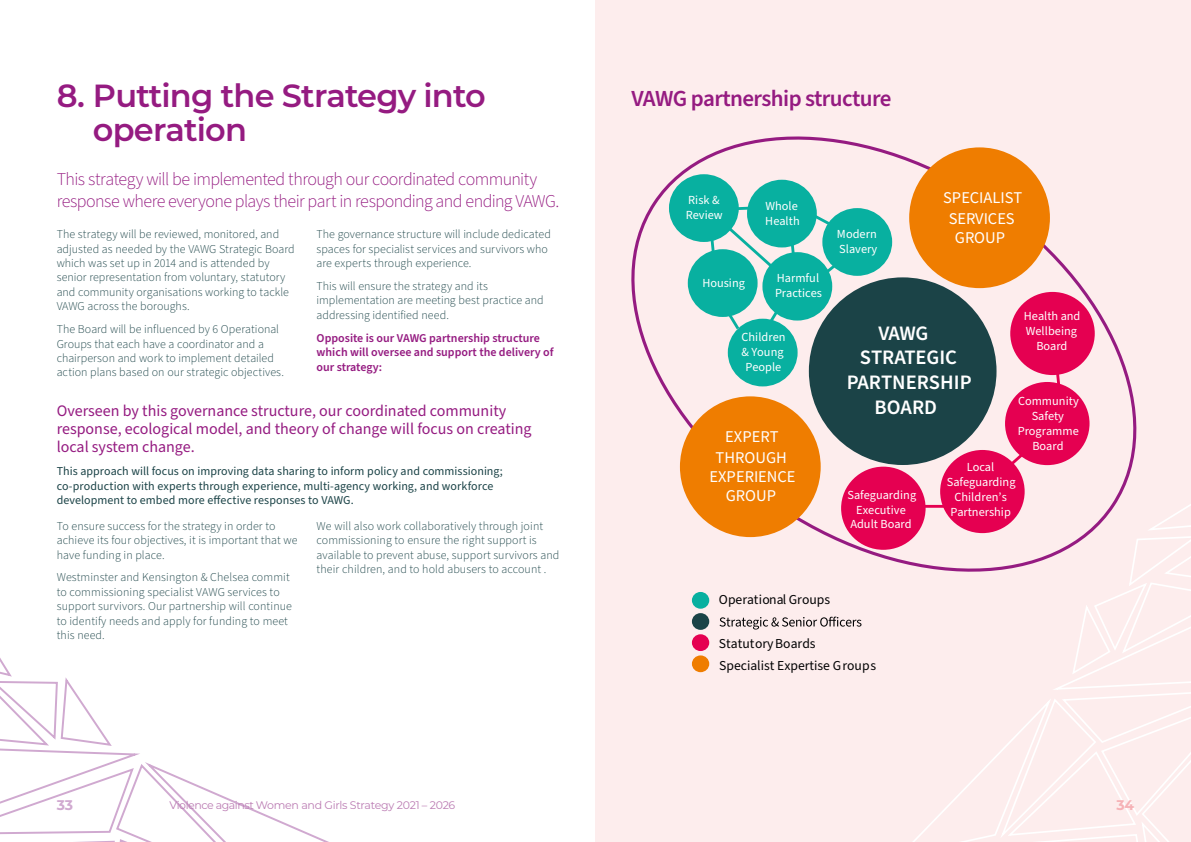
<style>
.page{position:relative;width:1191px;height:842px;background:#fff}
.page>*{position:absolute;margin:0;border:0;box-sizing:border-box;transform-origin:0 0}
.t1{font:600 32px/34px "Montserrat";letter-spacing:-.025em;color:#951b81}
.t2{font:600 23px "Source Sans Pro";letter-spacing:-.025em;color:#951b81}
.t3{font:600 20.5px/24.6px "Source Sans Pro";letter-spacing:-.005em;color:#fff;text-align:center}
.t4{font:300 18px/21.6px "Source Sans Pro";letter-spacing:-.03em;color:#951b81}
.t5{font:16.4px/20.7px "Source Sans Pro";color:#fff;text-align:center}
.t6{font:16px/18px "Source Sans Pro";color:#951b81}
.t7{font:700 14px "Montserrat";color:#d0a9d0}
.t8{font:700 14px "Montserrat";color:#f6b2b6}
.t9{font:13.6px/21.7px "Source Sans Pro";color:#020203}
.t10{font:12.3px/15.1px "Source Sans Pro";color:#fff;text-align:center}
.t11{font:300 12px/14.4px "Source Sans Pro";letter-spacing:.01em;color:#1b4347}
.t12{font:12px/14.4px "Source Sans Pro";letter-spacing:.005em;color:#1b4347}
.t13{font:600 12px/14.4px "Source Sans Pro";color:#951b81}
.t14{font:11px "Montserrat";letter-spacing:-.03em;color:#bb7cb3}
</style>
<div class="page">
<div style="left:595px;top:0;width:596px;height:842px;background:#fdeded"></div>
<svg style="left:0;top:658px;width:329px;height:184px"></svg>
<svg style="left:913px;top:504px;width:278px;height:338px"></svg>
<div style="left:692px;top:592px;width:17px;height:17px;background:#08b0a0;border-radius:50%"></div>
<div style="left:692px;top:613px;width:17px;height:17px;background:#1b4347;border-radius:50%"></div>
<div style="left:692px;top:634px;width:17px;height:17px;background:#e50051;border-radius:50%"></div>
<div style="left:692px;top:655px;width:17px;height:17px;background:#ef7d00;border-radius:50%"></div>
<svg style="left:719px;top:617px;width:142px;height:12px"></svg>
<svg style="left:631px;top:137px;width:505px;height:434px"></svg>
<div style="left:809px;top:277px;width:187px;height:188px;background:#1b4347;border-radius:50%"></div>
<div style="left:688px;top:249px;width:69px;height:68px;background:#08b0a0;border-radius:50%"></div>
<div style="left:728px;top:319px;width:69px;height:67px;background:#08b0a0;border-radius:50%"></div>
<div style="left:822px;top:208px;width:70px;height:68px;background:#08b0a0;border-radius:50%"></div>
<div style="left:762px;top:252px;width:70px;height:69px;background:#08b0a0;border-radius:50%"></div>
<div style="left:669px;top:174px;width:70px;height:68px;background:#08b0a0;border-radius:50%"></div>
<div style="left:747px;top:180px;width:70px;height:67px;background:#08b0a0;border-radius:50%"></div>
<div style="left:1005px;top:382px;width:84px;height:83px;background:#e50051;border-radius:50%"></div>
<div style="left:1010px;top:292px;width:84px;height:83px;background:#e50051;border-radius:50%"></div>
<div style="left:909px;top:147px;width:141px;height:141px;background:#ef7d00;border-radius:50%"></div>
<div style="left:680px;top:396px;width:140px;height:141px;background:#ef7d00;border-radius:50%"></div>
<hr style="left:923px;top:505px;width:21px;height:3px;background:#e50051">
<svg style="left:1054px;top:374px;width:8px;height:11px"></svg>
<svg style="left:1008px;top:447px;width:22px;height:20px"></svg>
<svg style="left:708px;top:221px;width:89px;height:56px"></svg>
<svg style="left:763px;top:304px;width:20px;height:21px"></svg>
<svg style="left:724px;top:311px;width:18px;height:21px"></svg>
<svg style="left:821px;top:256px;width:24px;height:21px"></svg>
<svg style="left:813px;top:212px;width:20px;height:16px"></svg>
<svg style="left:738px;top:205px;width:11px;height:7px"></svg>
<div style="left:940px;top:450px;width:84px;height:83px;background:#e50051;border-radius:50%"></div>
<div style="left:841px;top:467px;width:84px;height:83px;background:#e50051;border-radius:50%"></div>
<h1 class="t1" style="left:93px;top:77px;width:394px;text-indent:-36px">8. Putting the Strategy into operation</h1>
<h3 class="t4" style="left:57px;top:169px;width:504px">This strategy will be implemented through our coordinated community response where everyone plays their part in responding and ending VAWG.</h3>
<p class="t11" style="left:57px;top:227px;width:239px">The strategy will be reviewed, monitored, and adjusted as needed by the VAWG Strategic Board which was set up in 2014 and is attended by senior representation from voluntary, statutory and community organisations working to tackle VAWG across the boroughs.</p>
<p class="t11" style="left:57px;top:322px;width:229px">The Board will be influenced by 6 Operational Groups that each have a coordinator and a chairperson and work to implement detailed action plans based on our strategic objectives.</p>
<p class="t11" style="left:316px;top:227px;width:236px">The governance structure will include dedicated spaces for specialist services and survivors who are experts through experience.</p>
<p class="t11" style="left:316px;top:279px;width:229px">This will ensure the strategy and its implementation are meeting best practice and addressing identified need.</p>
<p class="t13" style="left:316px;top:331px;width:238px">Opposite is our VAWG partnership structure which will oversee and support the delivery of our strategy:</p>
<h3 class="t6" style="left:57px;top:402px;width:476px">Overseen by this governance structure, our coordinated community response, ecological model, and theory of change will focus on creating local system change.</h3>
<p class="t12" style="left:57px;top:464px;width:447px">This approach will focus on improving data sharing to inform policy and commissioning; co-production with experts through experience, multi-agency working, and workforce development to embed more effective responses to VAWG.</p>
<p class="t11" style="left:57px;top:519px;width:242px">To ensure success for the strategy in order to achieve its four objectives, it is important that we have funding in place.</p>
<p class="t11" style="left:57px;top:571px;width:237px">Westminster and Kensington &amp; Chelsea commit to commissioning specialist VAWG services to support survivors. Our partnership will continue to identify needs and apply for funding to meet this need.</p>
<p class="t11" style="left:316px;top:519px;width:244px">We will also work collaboratively through joint commissioning to ensure the right support is available to prevent abuse, support survivors and their children, and to hold abusers to account .</p>
<h2 class="t2" style="left:631px;top:83px;width:261px">VAWG partnership structure</h2>
<p class="t10" style="left:685px;top:193px;width:39px;text-align:left">Risk &amp;<br>Review</p>
<p class="t10" style="left:765px;top:199px;width:36px;text-align:left">Whole<br>Health</p>
<p class="t10" style="left:702px;top:275px;width:44px">Housing</p>
<p class="t10" style="left:775px;top:271px;width:48px;text-align:left">Harmful<br>Practices</p>
<p class="t10" style="left:837px;top:227px;width:42px;text-align:left">Modern<br>Slavery</p>
<h3 class="t5" style="left:943px;top:188px;width:81px">SPECIALIST<br>SERVICES</h3>
<h3 class="t5" style="left:955px;top:228px;width:52px">GROUP</h3>
<p class="t10" style="left:1023px;top:309px;width:58px">Health and<br>Wellbeing<br>Board</p>
<h3 class="t3" style="left:847px;top:321px;width:126px">VAWG<br>STRATEGIC<br>PARTNERSHIP<br>BOARD</h3>
<p class="t10" style="left:741px;top:330px;width:46px">Children &amp; Young<br>People</p>
<p class="t10" style="left:1017px;top:394px;width:63px">Community<br>Safety<br>Programme<br>Board</p>
<h3 class="t5" style="left:715px;top:427px;width:73px">EXPERT<br>THROUGH</h3>
<h3 class="t5" style="left:709px;top:468px;width:88px;line-height:19px">EXPERIENCE<br>GROUP</h3>
<p class="t10" style="left:946px;top:459px;width:70px">Local<br>Safeguarding<br>Children’s<br>Partnership</p>
<p class="t10" style="left:847px;top:487px;width:70px">Safeguarding<br>Executive<br>Adult Board</p>
<p class="t9" style="left:719px;top:589px;width:113px">Operational Groups</p>
<p class="t9" style="left:719px;top:633px;width:159px">Statutory Boards<br>Specialist Expertise Groups</p>
<p class="t7" style="left:57px;top:795px;width:18px">33</p>
<p class="t14" style="left:170px;top:797px;width:287px">Violence against Women and Girls Strategy 2021 – 2026</p>
<p class="t8" style="left:1116px;top:795px;width:19px">34</p>
</div>
